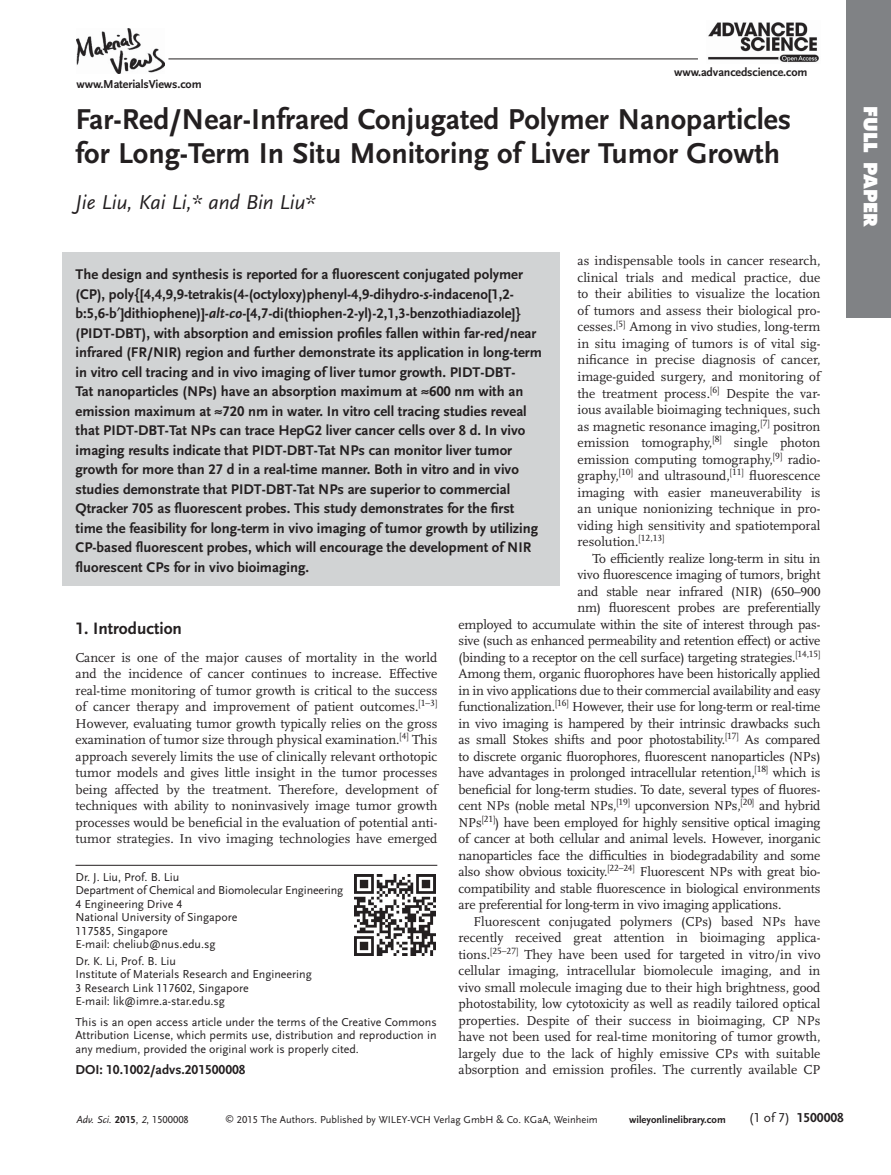
<style>
.page{position:relative;width:891px;height:1175px;background:#fff}
.page>*{position:absolute;margin:0;border:0;box-sizing:border-box;transform-origin:0 0}
.t1{font:700 30px/34.5px "Scala Sans LF";color:#231f20}
.t2{font:italic 21px "Scala Sans LF";color:#231f20}
.t3{font:800 18px "Futura";letter-spacing:.005em;color:#fff}
.t4{font:700 17.25px "Scala Sans LF";color:#231f20}
.t5{font:700 14.7px/19.5px "Scala Sans LF";color:#231f20}
.t6{font:13.5px/16.5px "Scala LF";letter-spacing:-.015em;color:#231f20;text-align:justify}
.t7{font:700 13.5px "Scala Sans LF";color:#231f20}
.t8{font:12px/13.5px "Scala Sans LF";color:#231f20}
.t9{font:700 12px "Scala Sans LF";letter-spacing:-.01em;color:#231f20}
.t10{font:10.5px "Scala Sans LF";color:#231f20}
.t11{font:700 10.5px "Scala Sans LF";color:#231f20}
.t12{font:italic 10.5px "Scala Sans LF";color:#231f20}
.s1{font-style:italic}
.s2{font-weight:700;font-style:normal}
.s3{font-style:normal}
.s4{font-size:9px}
.s5{font-weight:400}
</style>
<div class="page">
<div style="left:846px;top:0;width:45px;height:317px;background:#808285"></div>
<hr style="left:168px;top:59px;width:530px;height:1px;background:#231f20">
<img style="left:77px;top:28px;width:88px;height:45px">
<img style="left:708px;top:22px;width:111px;height:41px">
<hr style="left:76px;top:865px;width:361px;height:1px;background:#231f20">
<div style="left:62px;top:252px;width:498px;height:333px;background:#d1d3d4"></div>
<img style="left:354px;top:874px;width:82px;height:82px">
<p class="t9" style="left:77px;top:79px;width:127px">www.MaterialsViews.com</p>
<p class="t9" style="left:674px;top:66px;width:135px">www.advancedscience.com</p>
<h1 class="t1" style="left:76px;top:103px;width:717px">Far-Red/Near-Infrared Conjugated Polymer Nanoparticles for Long-Term In Situ Monitoring of Liver Tumor Growth</h1>
<h2 class="t2" style="left:76px;top:192px;width:242px">Jie Liu , Kai Li ,* and Bin Liu *</h2>
<p class="t6" style="left:578px;top:254px;width:244px">as indispensable tools in cancer research, clinical trials and medical practice, due to their abilities to visualize the location of tumors and assess their biological pro&shy;cesses. <sup>[</sup> <sup>5</sup> <sup>]</sup> Among in vivo studies, long-term in situ imaging of tumors is of vital sig&shy;nificance in precise diagnosis of cancer, image-guided surgery, and monitoring of the treatment process. <sup>[</sup> <sup>6</sup> <sup>]</sup> Despite the var&shy;ious available bioimaging techniques, such as magnetic resonance imaging, <sup>[</sup> <sup>7</sup> <sup>]</sup> positron emission tomo graphy, <sup>[</sup> <sup>8</sup> <sup>]</sup> single photon emission computing tomo graphy, <sup>[</sup> <sup>9</sup> <sup>]</sup> radio&shy;graphy, <sup>[</sup> <sup>10</sup> <sup>]</sup> and ultrasound, <sup>[</sup> <sup>11</sup> <sup>]</sup> fluorescence imaging with easier maneuverability is an unique nonionizing technique in pro&shy;viding high sensitivity and spatiotemporal resolution. <sup>[</sup> <sup>12,13</sup> <sup>]</sup></p>
<p class="t6" style="left:593px;top:550px;width:229px">To efficiently realize long-term in situ in</p>
<p class="t6" style="left:578px;top:567px;width:244px">vivo fluorescence imaging of tumors, bright</p>
<p class="t6" style="left:578px;top:583px;width:244px">and stable near infrared (NIR) (650–900</p>
<p class="t6" style="left:578px;top:600px;width:244px">nm) fluorescent probes are preferentially</p>
<p class="t6" style="left:459px;top:616px;width:363px">employed to accumulate within the site of interest through pas-</p>
<p class="t6" style="left:459px;top:633px;width:363px">sive (such as enhanced permeability and retention effect) or active</p>
<p class="t6" style="left:459px;top:649px;width:363px">(binding to a receptor on the cell surface) targeting strategies. <sup>[</sup> <sup>14,15</sup> <sup>]</sup></p>
<p class="t6" style="left:459px;top:666px;width:363px">Among them, organic fluorophores have been historically applied</p>
<p class="t6" style="left:459px;top:682px;width:363px">in in vivo applications due to their commercial availability and easy</p>
<p class="t6" style="left:459px;top:699px;width:363px">functionalization. <sup>[</sup> <sup>16</sup> <sup>]</sup> However, their use for long-term or real-time</p>
<p class="t6" style="left:459px;top:715px;width:363px">in vivo imaging is hampered by their intrinsic drawbacks such</p>
<p class="t6" style="left:459px;top:732px;width:363px">as small Stokes shifts and poor photostability. <sup>[</sup> <sup>17</sup> <sup>]</sup> As compared</p>
<p class="t6" style="left:459px;top:748px;width:363px">to discrete organic fluorophores, fluorescent nanoparticles (NPs)</p>
<p class="t6" style="left:459px;top:765px;width:363px">have advantages in prolonged intracellular retention, <sup>[</sup> <sup>18</sup> <sup>]</sup> which is</p>
<p class="t6" style="left:459px;top:781px;width:363px">beneficial for long-term studies. To date, several types of fluores-</p>
<p class="t6" style="left:459px;top:798px;width:363px">cent NPs (noble metal NPs, <sup>[</sup> <sup>19</sup> <sup>]</sup> upconversion NPs, <sup>[</sup> <sup>20</sup> <sup>]</sup> and hybrid</p>
<p class="t6" style="left:459px;top:815px;width:363px">NPs <sup>[</sup> <sup>21</sup> <sup>]</sup> ) have been employed for highly sensitive optical imaging</p>
<p class="t6" style="left:459px;top:831px;width:363px">of cancer at both cellular and animal levels. However, inorganic</p>
<p class="t6" style="left:459px;top:847px;width:363px">nanoparticles face the difficulties in biodegradability and some</p>
<p class="t6" style="left:459px;top:864px;width:363px">also show obvious toxicity. <sup>[</sup> <sup>22–24</sup> <sup>]</sup> Fluorescent NPs with great bio-</p>
<p class="t6" style="left:459px;top:880px;width:363px">compatibility and stable fluorescence in biological environments</p>
<p class="t6" style="left:459px;top:897px;width:324px">are preferential for long-term in vivo imaging applications.</p>
<p class="t6" style="left:474px;top:913px;width:348px">Fluorescent conjugated polymers (CPs) based NPs have</p>
<p class="t6" style="left:459px;top:930px;width:363px">recently received great attention in bioimaging applica-</p>
<p class="t6" style="left:459px;top:947px;width:363px">tions. <sup>[</sup> <sup>25–27</sup> <sup>]</sup> They have been used for targeted in vitro/in vivo</p>
<p class="t6" style="left:459px;top:963px;width:363px">cellular imaging, intracellular biomolecule imaging, and in</p>
<p class="t6" style="left:459px;top:979px;width:363px">vivo small molecule imaging due to their high brightness, good</p>
<p class="t6" style="left:459px;top:996px;width:363px">photostability, low cytotoxicity as well as readily tailored optical</p>
<p class="t6" style="left:459px;top:1012px;width:363px">properties. Despite of their success in bioimaging, CP NPs</p>
<p class="t6" style="left:459px;top:1029px;width:363px">have not been used for real-time monitoring of tumor growth,</p>
<p class="t6" style="left:459px;top:1045px;width:363px">largely due to the lack of highly emissive CPs with suitable</p>
<p class="t6" style="left:459px;top:1062px;width:363px">absorption and emission profiles. The currently available CP</p>
<p class="t5" style="left:76px;top:265px;width:468px">The design and synthesis is reported for a fluorescent conjugated polymer (CP), poly{[4,4,9,9-tetrakis(4-(octyloxy)phenyl-4,9-dihydro- <span class="s1">s</span> -indaceno[1,2- b:5,6-b ]dithiophene)]- <span class="s1">alt</span> - <span class="s1">co</span> -[4,7-di(thiophen-2-yl)-2,1,3-benzothiadiazole]} (PIDT-DBT), with absorption and emission profiles fallen within far-red/near infrared (FR/NIR) region and further demonstrate its application in long-term in vitro cell tracing and in vivo imaging of liver tumor growth. PIDT-DBT-<br>Tat nanoparticles (NPs) have an absorption maximum at ≈600 nm with an emission maximum at ≈720 nm in water. In vitro cell tracing studies reveal that PIDT-DBT-Tat NPs can trace HepG2 liver cancer cells over 8 d. In vivo imaging results indicate that PIDT-DBT-Tat NPs can monitor liver tumor growth for more than 27 d in a real-time manner. Both in vitro and in vivo studies demonstrate that PIDT-DBT-Tat NPs are superior to commercial Qtracker 705 as fluorescent probes. This study demonstrates for the first time the feasibility for long-term in vivo imaging of tumor growth by utilizing CP-based fluorescent probes, which will encourage the development of NIR fluorescent CPs for in vivo bioimaging.</p>
<p class="t4" style="left:76px;top:620px;width:108px">1. Introduction</p>
<p class="t6" style="left:76px;top:650px;width:363px">Cancer is one of the major causes of mortality in the world and the incidence of cancer continues to increase. Effective real-time monitoring of tumor growth is critical to the success of cancer therapy and improvement of patient outcomes. <sup>[</sup> <sup>1–3</sup> <sup>] </sup>However, evaluating tumor growth typically relies on the gross examination of tumor size through physical examination. <sup>[</sup> <sup>4</sup> <sup>]</sup> This approach severely limits the use of clinically relevant orthotopic tumor models and gives little insight in the tumor processes being affected by the treatment. Therefore, development of techniques with ability to noninvasively image tumor growth processes would be beneficial in the evaluation of potential anti&shy;tumor strategies. In vivo imaging technologies have emerged</p>
<p class="t8" style="left:76px;top:870px;width:269px">Dr. J. Liu, Prof. B. Liu<br>Department of Chemical and Biomolecular Engineering<br>4 Engineering Drive 4<br>National University of Singapore<br>117585 , Singapore<br>E-mail: cheliub@nus.edu.sg</p>
<p class="t8" style="left:76px;top:954px;width:238px">Dr. K. Li, Prof. B. Liu<br>Institute of Materials Research and Engineering 3 Research Link 117602 , Singapore<br>E-mail: lik@imre.a-star.edu.sg</p>
<p class="t8" style="left:76px;top:1015px;width:363px;text-align:justify">This is an open access article under the terms of the Creative Commons Attribution License, which permits use, distribution and reproduction in any medium, provided the original work is properly cited.</p>
<p class="t7" style="left:76px;top:1063px;width:172px">DOI: 10.1002/advs.201500008</p>
<p class="t12" style="left:77px;top:1114px;width:114px">Adv. Sci. <span class="s2">2015</span><span class="s3">,</span> 2<span class="s3">, 1500008</span></p>
<p class="t10" style="left:225px;top:1114px;width:374px"><span class="s4">©</span> 2015 The Authors. Published by WILEY-VCH Verlag GmbH &amp; Co. KGaA, Weinheim</p>
<p class="t11" style="left:629px;top:1114px;width:98px">wileyonlinelibrary.com</p>
<p class="t7" style="left:749px;top:1111px;width:97px"><span class="s5">(1 of 7)</span> 1500008</p>
<h3 class="t3" style="left:878px;top:106px;width:123px;rotate:90deg">FULL PAPER</h3>
</div>
